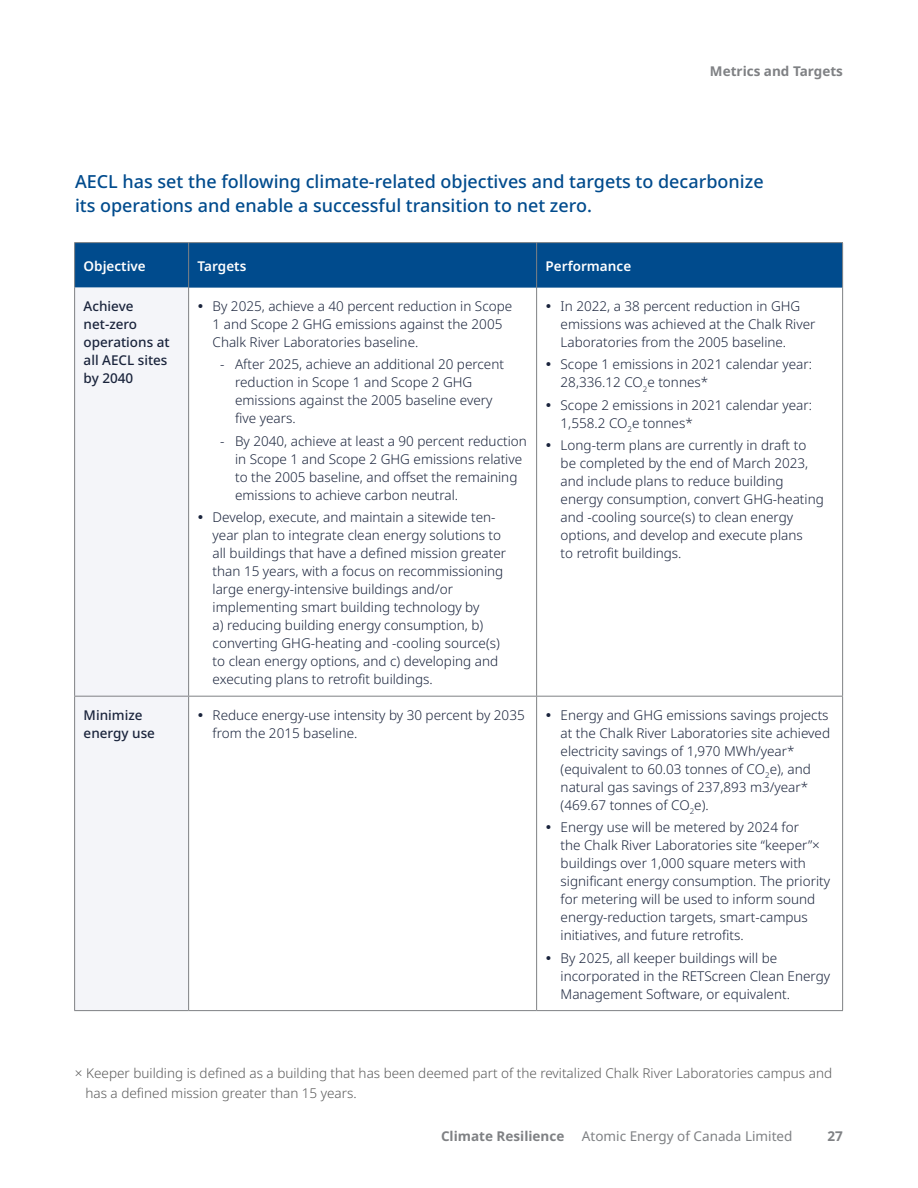
<style>
.page{position:relative;width:918px;height:1188px;background:#fff}
.page>*{position:absolute;margin:0;border:0;box-sizing:border-box;transform-origin:0 0}
.t1{font:500 18px/24px "Noto Sans";color:#004b8d}
.t2{font:300 13.5px/18px "Noto Sans";color:#1a243c}
.t3{font:300 13.5px/19.5px "Noto Sans";color:#5a5a5a}
.t4{font:500 13.5px/18px "Noto Sans";color:#1a243c}
.t5{font:700 13.5px "Noto Sans";color:#7f8184}
.t6{font:600 13.5px "Noto Sans";color:#fff}
.t7{font:13.5px "Noto Sans";color:#7f8184}
</style>
<div class="page">
<div style="left:75px;top:243px;width:767px;height:45px;background:#004b8d"></div>
<div style="left:75px;top:288px;width:113px;height:722px;background:#f4f5f9"></div>
<hr style="left:74px;top:242px;width:115px;height:1px;background:#7f8184">
<hr style="left:74px;top:243px;width:1px;height:45px;background:#7f8184">
<hr style="left:189px;top:242px;width:348px;height:1px;background:#7f8184">
<hr style="left:188px;top:243px;width:1px;height:45px;background:#7f8184">
<hr style="left:537px;top:242px;width:306px;height:1px;background:#7f8184">
<hr style="left:536px;top:243px;width:1px;height:45px;background:#7f8184">
<hr style="left:842px;top:243px;width:1px;height:45px;background:#7f8184">
<hr style="left:74px;top:288px;width:1px;height:408px;background:#7f8184">
<hr style="left:188px;top:288px;width:1px;height:408px;background:#7f8184">
<hr style="left:536px;top:288px;width:1px;height:408px;background:#7f8184">
<hr style="left:842px;top:288px;width:1px;height:408px;background:#7f8184">
<hr style="left:74px;top:696px;width:115px;height:1px;background:#7f8184">
<hr style="left:74px;top:697px;width:1px;height:313px;background:#7f8184">
<hr style="left:189px;top:696px;width:348px;height:1px;background:#7f8184">
<hr style="left:188px;top:697px;width:1px;height:313px;background:#7f8184">
<hr style="left:537px;top:696px;width:306px;height:1px;background:#7f8184">
<hr style="left:536px;top:697px;width:1px;height:313px;background:#7f8184">
<hr style="left:842px;top:697px;width:1px;height:313px;background:#7f8184">
<hr style="left:74px;top:1010px;width:115px;height:1px;background:#7f8184">
<hr style="left:189px;top:1010px;width:348px;height:1px;background:#7f8184">
<hr style="left:537px;top:1010px;width:306px;height:1px;background:#7f8184">
<p class="t5" style="left:710px;top:61px;width:135px">Metrics and Targets</p>
<h1 class="t1" style="left:75px;top:170px;width:690px">AECL has set the following climate-related objectives and targets to decarbonize its operations and enable a successful transition to net zero.</h1>
<p class="t6" style="left:84px;top:256px;width:64px">Objective</p>
<p class="t6" style="left:198px;top:256px;width:50px">Targets</p>
<p class="t6" style="left:546px;top:256px;width:87px">Performance</p>
<p class="t4" style="left:84px;top:297px;width:88px">Achieve net-zero operations at all AECL sites by 2040</p>
<p class="t2" style="left:213px;top:297px;width:301px">By 2025, achieve a 40 percent reduction in Scope<br>1 and Scope 2 GHG emissions against the 2005<br>Chalk River Laboratories baseline.</p>
<p class="t2" style="left:561px;top:297px;width:256px">In 2022, a 38 percent reduction in GHG emissions was achieved at the Chalk River<br>Laboratories from the 2005 baseline.</p>
<p class="t2" style="left:561px;top:356px;width:253px">Scope 1 emissions in 2021 calendar year:<br>28,336.12 CO<sub>2</sub>e tonnes*</p>
<p class="t2" style="left:561px;top:396px;width:253px">Scope 2 emissions in 2021 calendar year:<br>1,558.2 CO<sub>2</sub>e tonnes*</p>
<p class="t2" style="left:561px;top:437px;width:265px">Long-term plans are currently in draft to be completed by the end of March 2023, and include plans to reduce building energy consumption, convert GHG-heating and -cooling source(s) to clean energy options, and develop and execute plans<br>to retrofit buildings.</p>
<p class="t2" style="left:235px;top:356px;width:270px;text-indent:-15px">- After 2025, achieve an additional 20 percent reduction in Scope 1 and Scope 2 GHG emissions against the 2005 baseline every five years.</p>
<p class="t2" style="left:235px;top:432px;width:293px;text-indent:-15px">- By 2040, achieve at least a 90 percent reduction in Scope 1 and Scope 2 GHG emissions relative to the 2005 baseline, and offset the remaining emissions to achieve carbon neutral.</p>
<p class="t2" style="left:213px;top:509px;width:295px">Develop, execute, and maintain a sitewide ten&shy;year plan to integrate clean energy solutions to all buildings that have a defined mission greater than 15 years, with a focus on recommissioning large energy-intensive buildings and/or implementing smart building technology by<br>a) reducing building energy consumption, b) converting GHG-heating and -cooling source(s) to clean energy options, and c) developing and executing plans to retrofit buildings.</p>
<p class="t4" style="left:84px;top:706px;width:73px">Minimize energy use</p>
<p class="t2" style="left:213px;top:706px;width:314px">Reduce energy-use intensity by 30 percent by 2035 from the 2015 baseline.</p>
<p class="t2" style="left:561px;top:706px;width:271px">Energy and GHG emissions savings projects at the Chalk River Laboratories site achieved electricity savings of 1,970 MWh/year* (equivalent to 60.03 tonnes of CO<sub>2</sub>e), and natural gas savings of 237,893 m3/year* (469.67 tonnes of CO<sub>2</sub>e).</p>
<p class="t2" style="left:561px;top:819px;width:271px">Energy use will be metered by 2024 for<br>the Chalk River Laboratories site “keeper”× buildings over 1,000 square meters with significant energy consumption. The priority for metering will be used to inform sound energy-reduction targets, smart-campus initiatives, and future retrofits.</p>
<p class="t2" style="left:561px;top:949px;width:271px">By 2025, all keeper buildings will be incorporated in the RETScreen Clean Energy<br>Management Software, or equivalent.</p>
<p class="t3" style="left:85px;top:1064px;width:748px;text-indent:-11px">× Keeper building is defined as a building that has been deemed part of the revitalized Chalk River Laboratories campus and has a defined mission greater than 15 years.</p>
<p class="t5" style="left:441px;top:1126px;width:125px">Climate Resilience</p>
<p class="t7" style="left:582px;top:1127px;width:212px">Atomic Energy of Canada Limited</p>
<p class="t5" style="left:828px;top:1126px;width:17px">27</p>
</div>
